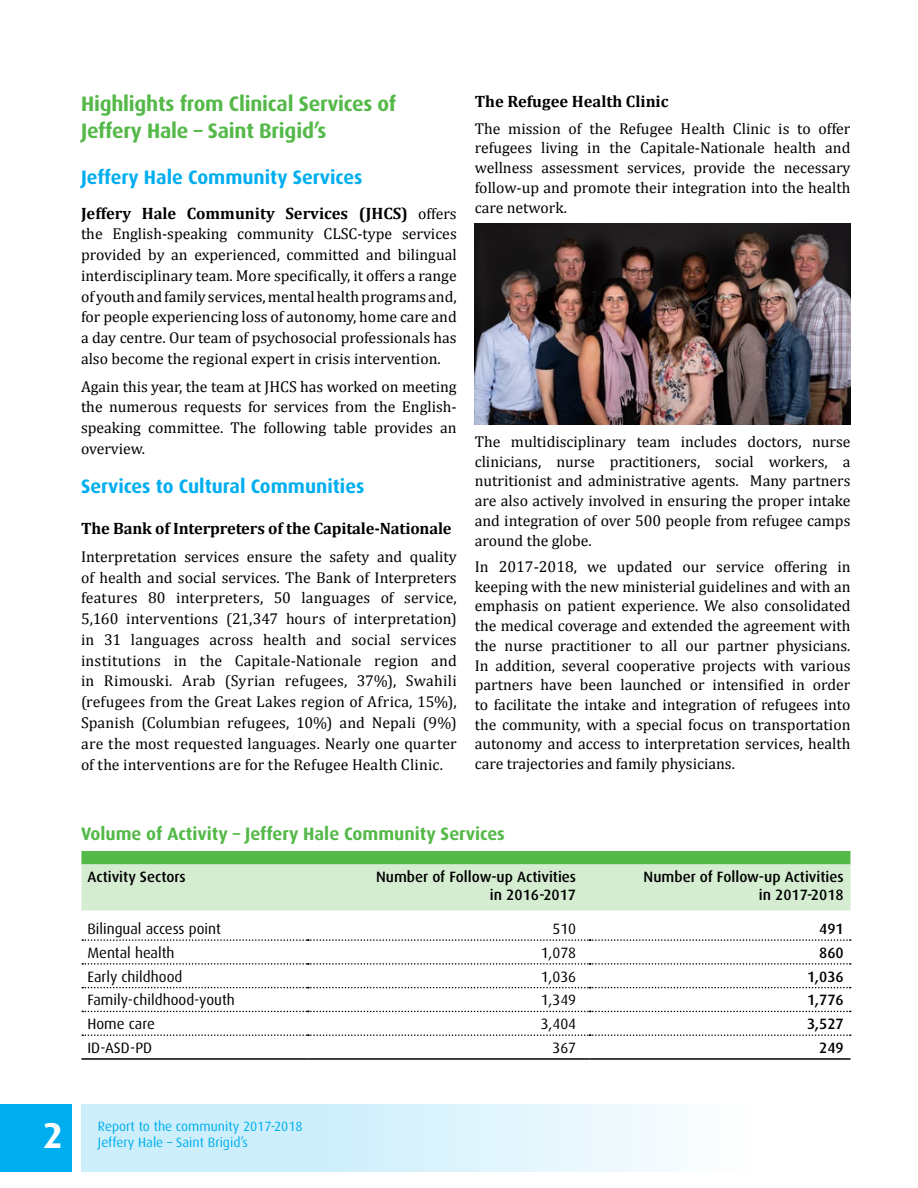
<style>
.page{position:relative;width:918px;height:1188px;background:#fff}
.page>*{position:absolute;margin:0;border:0;box-sizing:border-box;transform-origin:0 0}
.t1{font:700 36px "Dax";color:#fff}
.titre{font:700 21px/27px "Dax";letter-spacing:-.01em;color:#54b948}
.titre_2{font:700 19.5px "Dax";color:#00aeef}
.titre_tableau{font:700 18px "Dax";color:#54b948}
.titre3{font:700 16.5px "Cambria";letter-spacing:-.01em;color:#000}
.texte_courant{font:700 16.5px "Cambria";color:#000}
.texte_courant-2{font:15.75px/20.7px "Cambria";color:#000;text-align:justify}
.t2{font:500 15px/18px "Dax";color:#000;text-align:right}
.t3{font:15px "Dax";color:#000}
.t4{font:13.5px/16.2px "Dax";color:#00aeef}
.s1{font-weight:400;font-size:15.75px}
</style>
<div class="page">
<div style="left:0;top:1105px;width:71px;height:67px;background:#00aeef"></div>
<div style="left:81px;top:1105px;width:760px;height:67px;background:linear-gradient(to right,#c1ebfa,#fff)"></div>
<svg style="left:81px;top:851px;width:769px;height:59px;background:#b7e1b2"></svg>
<svg style="left:82px;top:939px;width:769px;height:2px"></svg>
<svg style="left:82px;top:963px;width:769px;height:2px"></svg>
<svg style="left:82px;top:987px;width:769px;height:1px"></svg>
<svg style="left:82px;top:1011px;width:769px;height:1px"></svg>
<svg style="left:82px;top:1034px;width:769px;height:2px"></svg>
<hr style="left:81px;top:1058px;width:227px;height:2px;background:#000">
<hr style="left:308px;top:1058px;width:282px;height:2px;background:#000">
<hr style="left:590px;top:1058px;width:260px;height:2px;background:#000">
<img style="left:475px;top:224px;width:375px;height:200px">
<p class="titre" style="left:81px;top:90px;width:317px">Highlights from Clinical Services of<br>Jeffery Hale – Saint Brigid’s</p>
<p class="titre_2" style="left:81px;top:166px;width:283px">Jeffery Hale Community Services</p>
<p class="texte_courant" style="left:81px;top:201px;width:377px">Jeffery Hale Community Services (JHCS) <span class="s1">offers</span></p>
<p class="texte_courant-2" style="left:81px;top:224px;width:377px">the English-speaking community CLSC-type services provided by an experienced, committed and bilingual interdisciplinary team. More specifically, it offers a range of youth and family services, mental health programs and, for people experiencing loss of autonomy, home care and a day centre. Our team of psychosocial professionals has also become the regional expert in crisis intervention.</p>
<p class="texte_courant-2" style="left:81px;top:376px;width:377px">Again this year, the team at JHCS has worked on meeting the numerous requests for services from the English&shy;speaking committee. The following table provides an overview.</p>
<p class="titre_2" style="left:81px;top:475px;width:285px">Services to Cultural Communities</p>
<p class="titre3" style="left:81px;top:517px;width:372px">The Bank of Interpreters of the Capitale-Nationale</p>
<p class="texte_courant-2" style="left:81px;top:546px;width:377px">Interpretation services ensure the safety and quality of health and social services. The Bank of Interpreters features 80 interpreters, 50 languages of service, 5,160 interventions (21,347 hours of interpretation) in 31 languages across health and social services institutions in the Capitale-Nationale region and in Rimouski. Arab (Syrian refugees, 37%), Swahili (refugees from the Great Lakes region of Africa, 15%), Spanish (Columbian refugees, 10%) and Nepali (9%) are the most requested languages. Nearly one quarter of the interventions are for the Refugee Health Clinic.</p>
<p class="titre3" style="left:475px;top:90px;width:195px">The Refugee Health Clinic</p>
<p class="texte_courant-2" style="left:475px;top:119px;width:377px;line-height:19.6px">The mission of the Refugee Health Clinic is to offer refugees living in the Capitale-Nationale health and wellness assessment services, provide the necessary follow-up and promote their integration into the health care network.</p>
<p class="texte_courant-2" style="left:475px;top:432px;width:377px;line-height:19.6px">The multidisciplinary team includes doctors, nurse clinicians, nurse practitioners, social workers, a nutritionist and administrative agents. Many partners are also actively involved in ensuring the proper intake and integration of over 500 people from refugee camps around the globe.</p>
<p class="texte_courant-2" style="left:475px;top:557px;width:377px;line-height:19.6px">In 2017-2018, we updated our service offering in keeping with the new ministerial guidelines and with an emphasis on patient experience. We also consolidated the medical coverage and extended the agreement with the nurse practitioner to all our partner physicians.<br>In addition, several cooperative projects with various partners have been launched or intensified in order to facilitate the intake and integration of refugees into the community, with a special focus on transportation autonomy and access to interpretation services, health care trajectories and family physicians.</p>
<p class="titre_tableau" style="left:81px;top:824px;width:425px">Volume of Activity – Jeffery Hale Community Services</p>
<p class="t2" style="left:87px;top:868px;width:100px">Activity Sectors</p>
<p class="t2" style="left:376px;top:868px;width:202px">Number of Follow-up Activities in 2016-2017</p>
<p class="t2" style="left:644px;top:868px;width:202px">Number of Follow-up Activities in 2017-2018</p>
<p class="t3" style="left:87px;top:921px;width:135px">Bilingual access point</p>
<p class="t3" style="left:552px;top:921px;width:25px">510</p>
<p class="t2" style="left:819px;top:920px;width:26px">491</p>
<p class="t3" style="left:87px;top:944px;width:89px">Mental health</p>
<p class="t3" style="left:541px;top:944px;width:37px">1,078</p>
<p class="t2" style="left:819px;top:944px;width:26px">860</p>
<p class="t3" style="left:87px;top:968px;width:97px">Early childhood</p>
<p class="t3" style="left:541px;top:968px;width:37px">1,036</p>
<p class="t2" style="left:807px;top:968px;width:38px">1,036</p>
<p class="t3" style="left:87px;top:992px;width:149px">Family-childhood-youth</p>
<p class="t3" style="left:541px;top:992px;width:37px">1,349</p>
<p class="t2" style="left:807px;top:991px;width:38px">1,776</p>
<p class="t3" style="left:87px;top:1016px;width:69px">Home care</p>
<p class="t3" style="left:541px;top:1016px;width:37px">3,404</p>
<p class="t2" style="left:807px;top:1015px;width:38px">3,527</p>
<p class="t3" style="left:87px;top:1039px;width:66px">ID-ASD-PD</p>
<p class="t3" style="left:552px;top:1039px;width:25px">367</p>
<p class="t2" style="left:819px;top:1039px;width:26px">249</p>
<h1 class="t1" style="left:43px;top:1116px;width:22px">2</h1>
<p class="t4" style="left:98px;top:1118px;width:206px">Report to the community 2017-2018<br>Jeffery Hale – Saint Brigid’s</p>
</div>
